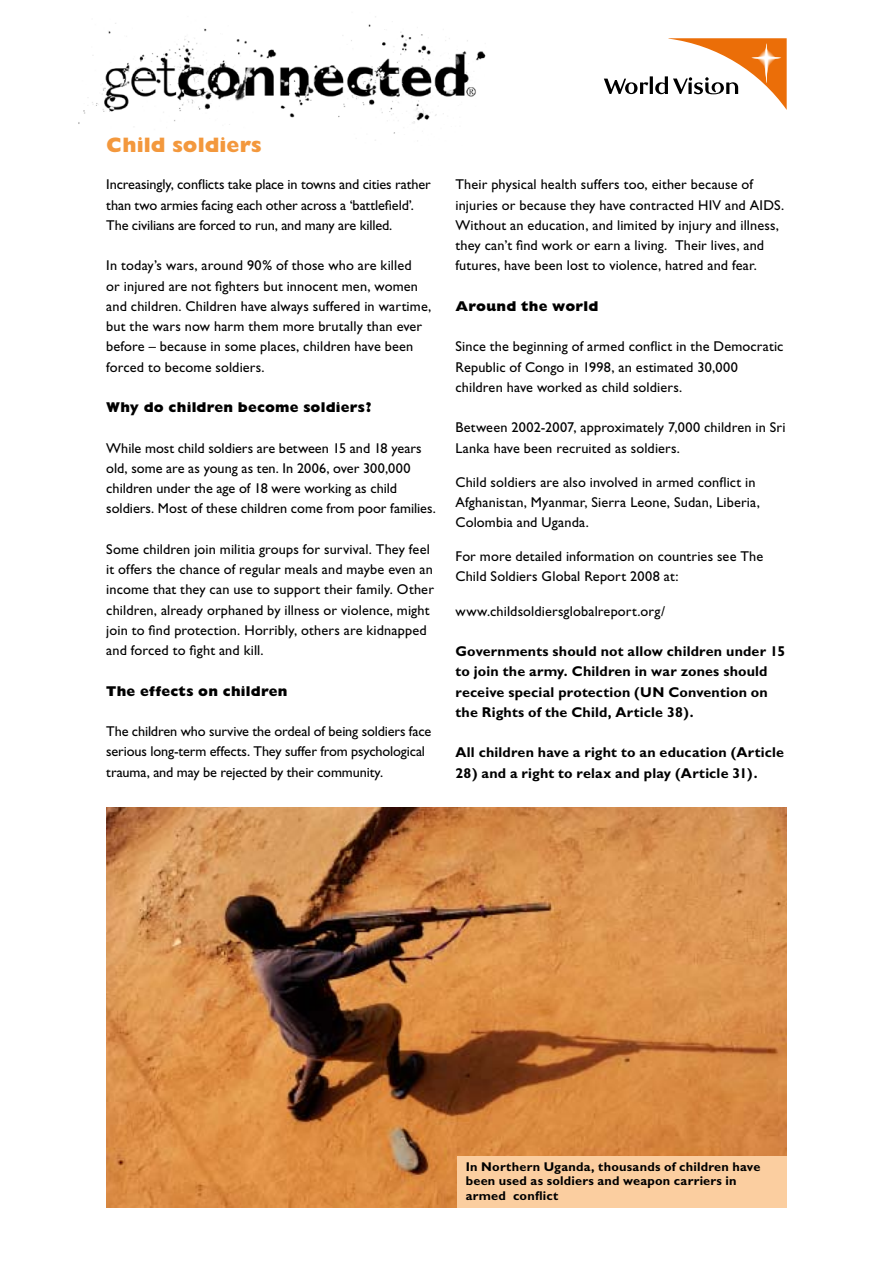
<style>
.page{position:relative;width:893px;height:1263px;background:#fff}
.page>*{position:absolute;margin:0;border:0;box-sizing:border-box;transform-origin:0 0}
.t1{font:800 21px "Gill Sans";letter-spacing:.005em;color:#f3983d}
.t2{font:14.25px/20.2px "Gill Sans";letter-spacing:.01em;color:#000}
.t3{font:14.25px/20.2px "Gill Sans";letter-spacing:-.01em;color:#000}
.t4{font:700 14.25px/20.2px "Gill Sans";letter-spacing:.01em;color:#000}
.t5{font:800 14.25px "Gill Sans";letter-spacing:.015em;color:#000}
.t6{font:700 12.75px/15px "Gill Sans";letter-spacing:.02em;color:#000}
</style>
<div class="page">
<img style="left:78px;top:16px;width:408px;height:125px">
<svg style="left:604px;top:38px;width:183px;height:72px"></svg>
<img style="left:106px;top:808px;width:681px;height:400px">
<div style="left:457px;top:1157px;width:330px;height:51px;background:#fbcea0"></div>
<h1 class="t1" style="left:106px;top:133px;width:157px">Child soldiers</h1>
<p class="t3" style="left:106px;top:174px;width:326px">Increasingly, conflicts take place in towns and cities rather than two armies facing each other across a ‘battlefield’.<br>The civilians are forced to run, and many are killed.</p>
<p class="t2" style="left:106px;top:255px;width:326px">In today’s wars, around 90% of those who are killed<br>or injured are not fighters but innocent men, women and children. Children have always suffered in wartime, but the wars now harm them more brutally than ever before – because in some places, children have been forced to become soldiers.</p>
<p class="t5" style="left:106px;top:399px;width:267px">Why do children become soldiers?</p>
<p class="t2" style="left:106px;top:438px;width:331px">While most child soldiers are between 15 and 18 years old, some are as young as ten. In 2006, over 300,000 children under the age of 18 were working as child soldiers. Most of these children come from poor families.</p>
<p class="t2" style="left:106px;top:539px;width:329px">Some children join militia groups for survival. They feel it offers the chance of regular meals and maybe even an income that they can use to support their family. Other children, already orphaned by illness or violence, might join to find protection. Horribly, others are kidnapped and forced to fight and kill.</p>
<p class="t5" style="left:106px;top:682px;width:183px">The effects on children</p>
<p class="t3" style="left:106px;top:721px;width:326px">The children who survive the ordeal of being soldiers face serious long-term effects. They suffer from psychological trauma, and may be rejected by their community.</p>
<p class="t2" style="left:455px;top:174px;width:330px">Their physical health suffers too, either because of injuries or because they have contracted HIV and AIDS.<br>Without an education, and limited by injury and illness, they can’t find work or earn a living. Their lives, and futures, have been lost to violence, hatred and fear.</p>
<p class="t5" style="left:455px;top:298px;width:144px">Around the world</p>
<p class="t2" style="left:455px;top:336px;width:329px">Since the beginning of armed conflict in the Democratic<br>Republic of Congo in 1998, an estimated 30,000 children have worked as child soldiers.</p>
<p class="t2" style="left:455px;top:417px;width:332px">Between 2002-2007, approximately 7,000 children in Sri<br>Lanka have been recruited as soldiers.</p>
<p class="t2" style="left:455px;top:472px;width:306px">Child soldiers are also involved in armed conflict in<br>Afghanistan, Myanmar, Sierra Leone, Sudan, Liberia,<br>Colombia and Uganda.</p>
<p class="t2" style="left:455px;top:546px;width:309px">For more detailed information on countries see The<br>Child Soldiers Global Report 2008 at:</p>
<p class="t2" style="left:455px;top:601px;width:211px">www.childsoldiersglobalreport.org/</p>
<p class="t4" style="left:455px;top:641px;width:331px">Governments should not allow children under 15 to join the army. Children in war zones should receive special protection (UN Convention on the Rights of the Child, Article 38).</p>
<p class="t4" style="left:455px;top:742px;width:330px">All children have a right to an education (Article</p>
<p class="t4" style="left:455px;top:762px;width:304px">28) and a right to relax and play (Article 31).</p>
<p class="t6" style="left:466px;top:1159px;width:296px">In Northern Uganda, thousands of children have been used as soldiers and weapon carriers in armed conflict</p>
</div>
